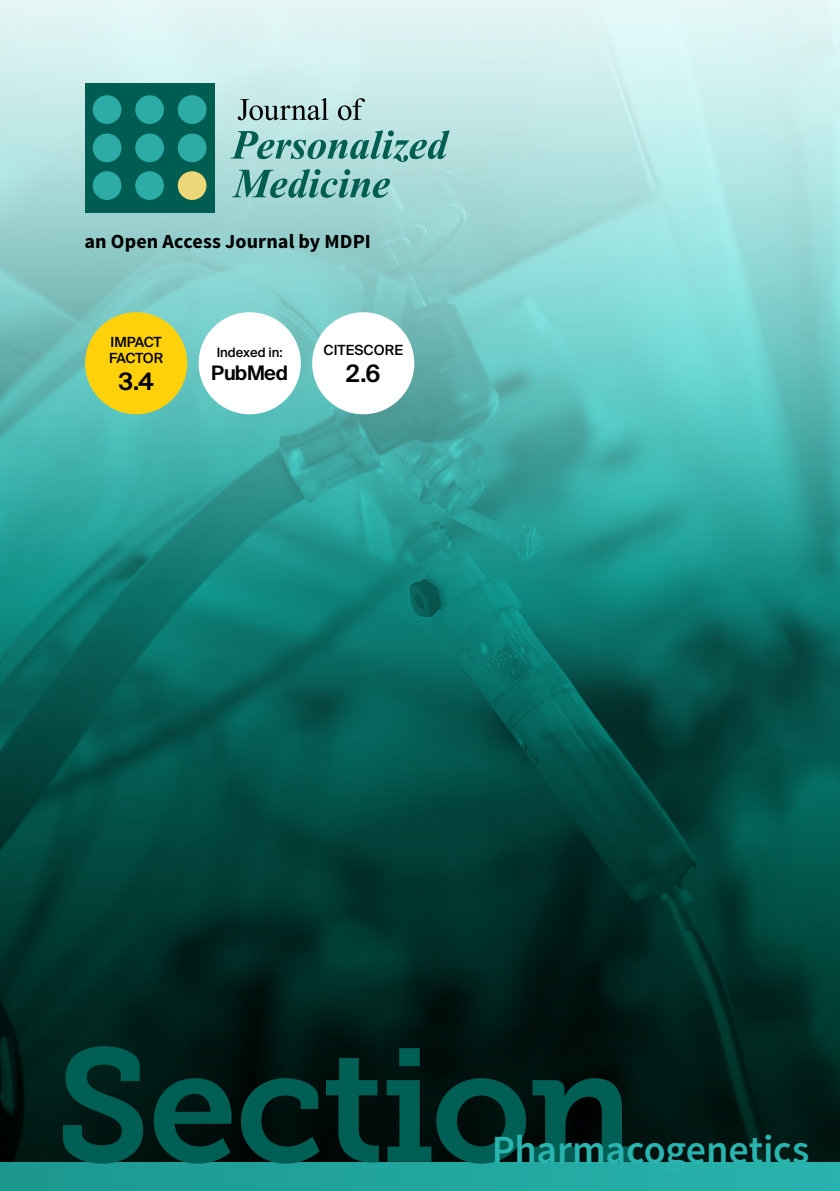
<style>
.page{position:relative;width:840px;height:1191px;background:#fff}
.page>*{position:absolute;margin:0;border:0;box-sizing:border-box;transform-origin:0 0}
.t1{font:160px "Museo Slab 700";letter-spacing:-.02em;color:#005f54}
.t2{font:600 40px "Source Sans Pro";letter-spacing:-.005em;color:#2ab4af}
.t3{font:600 24px "Suisse Intl";color:#000}
.t4{font:700 20px "Source Sans Pro";letter-spacing:.005em;color:#000}
.t5{font:600 20px "Suisse Intl";color:#000}
.t6{font:500 14px/16px "Suisse Intl";letter-spacing:-.03em;color:#000}
.t7{font:500 14px "Suisse Intl";color:#000}
.t8{font:500 13px "Suisse Intl";color:#000}
</style>
<div class="page">
<img style="left:0;top:0;width:839px;height:1162px">
<div style="left:85px;top:312px;width:102px;height:102px;background:#ffd10a;border-radius:50%"></div>
<div style="left:312px;top:312px;width:102px;height:102px;background:#fff;border-radius:50%"></div>
<div style="left:198px;top:312px;width:102px;height:102px;background:#fff;border-radius:50%"></div>
<div style="left:85px;top:83px;width:129px;height:129px;background:#005d52"></div>
<div style="left:93px;top:95px;width:28px;height:29px;background:#2daba7;border-radius:50%"></div>
<div style="left:135px;top:95px;width:29px;height:29px;background:#2daba7;border-radius:50%"></div>
<div style="left:178px;top:95px;width:28px;height:29px;background:#2daba7;border-radius:50%"></div>
<div style="left:93px;top:133px;width:28px;height:29px;background:#2daba7;border-radius:50%"></div>
<div style="left:135px;top:133px;width:29px;height:29px;background:#2daba7;border-radius:50%"></div>
<div style="left:178px;top:133px;width:28px;height:29px;background:#2daba7;border-radius:50%"></div>
<div style="left:93px;top:171px;width:28px;height:29px;background:#2daba7;border-radius:50%"></div>
<div style="left:135px;top:171px;width:29px;height:29px;background:#2daba7;border-radius:50%"></div>
<div style="left:178px;top:171px;width:28px;height:29px;background:#ecd779;border-radius:50%"></div>
<svg style="left:237px;top:98px;width:91px;height:22px;background:#93adac"></svg>
<svg style="left:338px;top:98px;width:27px;height:22px"></svg>
<svg style="left:230px;top:130px;width:219px;height:32px;background:#81bab5"></svg>
<svg style="left:232px;top:169px;width:158px;height:29px;background:#6faea9"></svg>
<div style="left:0;top:1162px;width:839px;height:29px;background:linear-gradient(to right,#1c9790,#29b3ae)"></div>
<p class="t4" style="left:84px;top:228px;width:288px">an Open Access Journal by MDPI</p>
<p class="t6" style="left:109px;top:334px;width:56px">IMPACT<br>FACTOR</p>
<p class="t3" style="left:119px;top:368px;width:37px">3.4</p>
<p class="t8" style="left:217px;top:345px;width:67px">Indexed in:</p>
<p class="t5" style="left:211px;top:361px;width:78px">PubMed</p>
<p class="t7" style="left:323px;top:342px;width:81px">CITESCORE</p>
<p class="t3" style="left:345px;top:360px;width:36px">2.6</p>
<h1 class="t1" style="left:55px;top:1015px;width:583px">Section</h1>
<h2 class="t2" style="left:491px;top:1123px;width:319px">Pharmacogenetics</h2>
</div>
